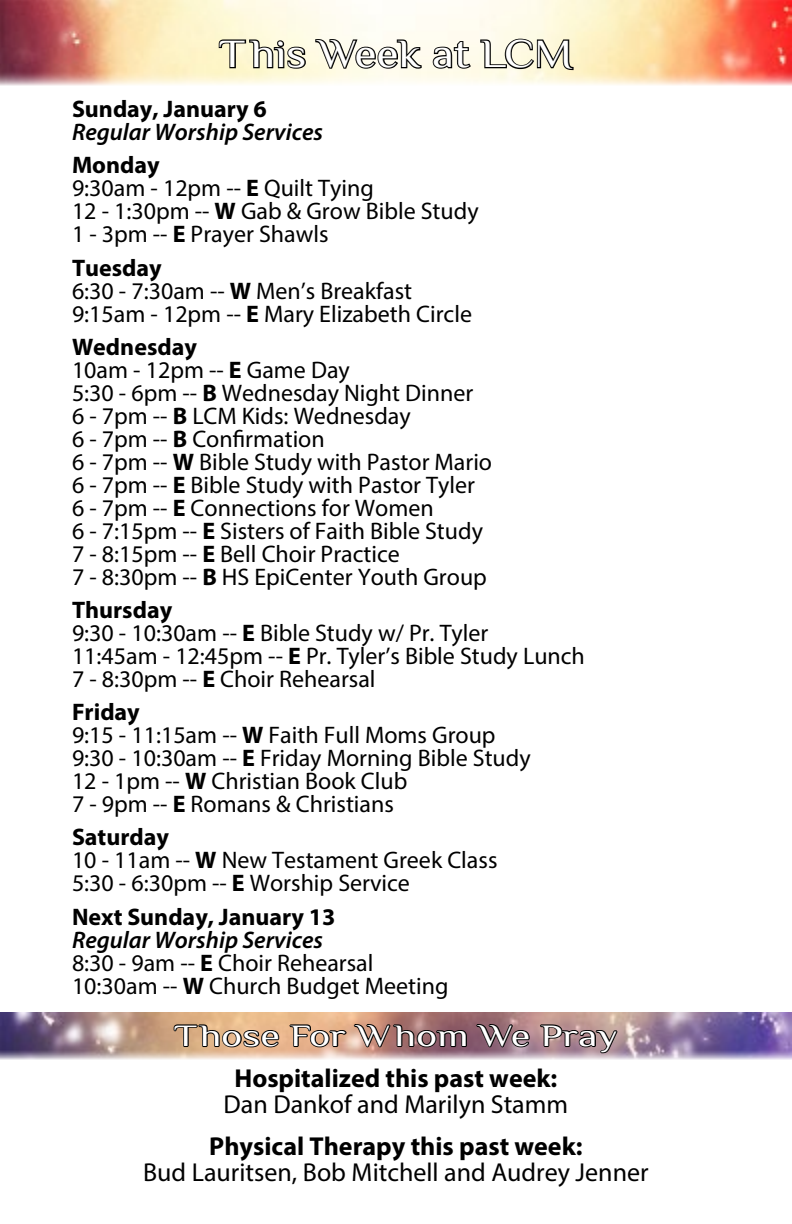
<style>
.page{position:relative;width:792px;height:1224px;background:#fff}
.page>*{position:absolute;margin:0;border:0;box-sizing:border-box;transform-origin:0 0}
.t1{font:40px "Philosopher";color:#fff;scale:1.14 1}
.t2{font:31px "Philosopher";color:#fff;scale:1.29 1}
.t3{font:26px "Myriad Pro";color:#000}
.t4{font:700 26px "Myriad Pro";color:#000}
.t5{font:24px/23px "Myriad Pro";color:#000}
.t6{font:700 24px "Myriad Pro";color:#000}
.t7{font:italic 600 24px "Myriad Pro";color:#000}
.s1{font-weight:700}
.s2{font-weight:600;font-style:italic}
</style>
<div class="page">
<img style="left:0;top:1012px;width:792px;height:47px">
<img style="left:0;top:0;width:792px;height:85px">
<svg style="left:217px;top:38px;width:91px;height:32px;background:#aca890"></svg>
<svg style="left:314px;top:38px;width:109px;height:33px"></svg>
<svg style="left:431px;top:40px;width:41px;height:30px"></svg>
<svg style="left:479px;top:35px;width:96px;height:37px;background:#b4b19f"></svg>
<svg style="left:172px;top:1023px;width:109px;height:26px;background:#997a5d"></svg>
<svg style="left:288px;top:1023px;width:180px;height:26px;background:#856258"></svg>
<svg style="left:475px;top:1023px;width:56px;height:26px"></svg>
<svg style="left:539px;top:1023px;width:81px;height:31px;background:#856b6e"></svg>
<h1 class="t1" style="left:219px;top:33px;width:312px">T his Week at LCM</h1>
<p class="t6" style="left:72px;top:93px;width:196px">Sunday, January 6</p>
<p class="t7" style="left:72px;top:117px;width:253px">Regular Worship Services</p>
<p class="t5" style="left:72px;top:153px;width:408px"><span class="s1">Monday<br></span>9:30am - 12pm -- <span class="s1">E</span> Quilt Tying<br>12 - 1:30pm -- <span class="s1">W</span> Gab &amp; Grow Bible Study<br>1 - 3pm -- <span class="s1">E</span> Prayer Shawls</p>
<p class="t5" style="left:72px;top:256px;width:402px"><span class="s1">Tuesday<br></span>6:30 - 7:30am -- <span class="s1">W</span> Men’s Breakfast<br>9:15am - 12pm -- <span class="s1">E</span> Mary Elizabeth Circle</p>
<p class="t5" style="left:72px;top:335px;width:422px"><span class="s1">Wednesday<br></span>10am - 12pm -- <span class="s1">E</span> Game Day<br>5:30 - 6pm -- <span class="s1">B</span> Wednesday Night Dinner<br>6 - 7pm -- <span class="s1">B</span> LCM Kids: Wednesday<br>6 - 7pm -- <span class="s1">B</span> Confirmation<br>6 - 7pm -- <span class="s1">W</span> Bible Study with Pastor Mario<br>6 - 7pm -- <span class="s1">E</span> Bible Study with Pastor Tyler<br>6 - 7pm -- <span class="s1">E</span> Connections for Women<br>6 - 7:15pm -- <span class="s1">E</span> Sisters of Faith Bible Study<br>7 - 8:15pm -- <span class="s1">E</span> Bell Choir Practice<br>7 - 8:30pm -- <span class="s1">B</span> HS EpiCenter Youth Group</p>
<p class="t5" style="left:72px;top:598px;width:514px"><span class="s1">Thursday<br></span>9:30 - 10:30am -- <span class="s1">E</span> Bible Study w/ Pr. Tyler<br>11:45am - 12:45pm -- <span class="s1">E</span> Pr. Tyler’s Bible Study Lunch<br>7 - 8:30pm -- <span class="s1">E</span> Choir Rehearsal</p>
<p class="t5" style="left:72px;top:700px;width:460px"><span class="s1">Friday<br></span>9:15 - 11:15am -- <span class="s1">W</span> Faith Full Moms Group<br>9:30 - 10:30am -- <span class="s1">E</span> Friday Morning Bible Study<br>12 - 1pm -- <span class="s1">W</span> Christian Book Club<br>7 - 9pm -- <span class="s1">E</span> Romans &amp; Christians</p>
<p class="t5" style="left:72px;top:826px;width:427px"><span class="s1">Saturday<br></span>10 - 11am -- <span class="s1">W</span> New Testament Greek Class<br>5:30 - 6:30pm -- <span class="s1">E</span> Worship Service</p>
<p class="t6" style="left:72px;top:901px;width:265px">Next Sunday, January 13</p>
<p class="t5" style="left:72px;top:928px;width:378px"><span class="s2">Regular Worship Services<br></span>8:30 - 9am -- <span class="s1">E</span> Choir Rehearsal<br>10:30am -- <span class="s1">W</span> Church Budget Meeting</p>
<p class="t2" style="left:174px;top:1020px;width:346px">Those For Whom We Pray</p>
<p class="t4" style="left:234px;top:1061px;width:324px">Hospitalized this past week:</p>
<p class="t3" style="left:224px;top:1088px;width:346px">Dan Dankof and Marilyn Stamm</p>
<p class="t4" style="left:209px;top:1129px;width:375px">Physical Therapy this past week:</p>
<p class="t3" style="left:143px;top:1156px;width:507px">Bud Lauritsen, Bob Mitchell and Audrey Jenner</p>
</div>
